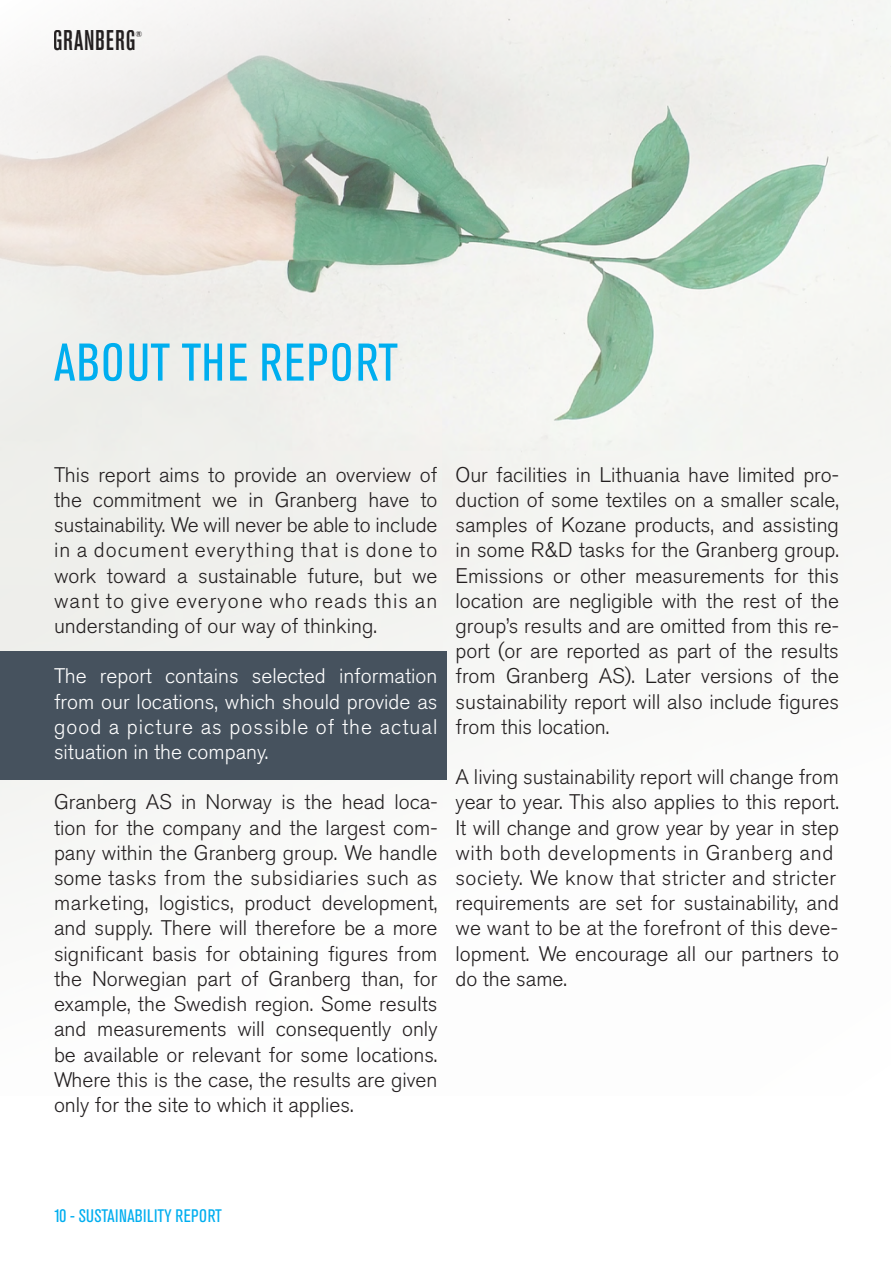
<style>
.page{position:relative;width:893px;height:1263px;background:#fff}
.page>*{position:absolute;margin:0;border:0;box-sizing:border-box;transform-origin:0 0}
.Page_Header_-_Blue{font:condensed 52.5px "Akzidenz Grotesk Pro";letter-spacing:.03em;color:#00aeef}
.t1{font:500 condensed 28.35px "Akzidenz Grotesk BE";letter-spacing:.03em;color:#231f20}
.t2{font:300 21px/25.2px "Akzidenz Grotesk Pro";color:#231f20;text-align:justify}
.t3{font:300 21px/25.2px "Akzidenz Grotesk Pro";color:#fff;text-align:justify}
.t4{font:300 21px "Akzidenz Grotesk Pro";letter-spacing:.025em;color:#231f20}
.t5{font:300 21px "Akzidenz Grotesk Pro";letter-spacing:.05em;color:#231f20}
.t6{font:condensed 18px "Akzidenz Grotesk Pro";letter-spacing:.02em;color:#00aeef}
.t7{font:500 condensed 8.55px "Akzidenz Grotesk BE";color:#231f20}
</style>
<div class="page">
<img style="left:0;top:0;width:891px;height:866px">
<div style="left:0;top:651px;width:446px;height:129px;background:#46525e"></div>
<h2 class="t1" style="left:53px;top:25px;width:84px">GRANBERG</h2>
<p class="t7" style="left:136px;top:29px;width:8px">®</p>
<p class="Page_Header_-_Blue" style="left:54px;top:328px;width:345px">ABOUT THE REPORT</p>
<p class="t2" style="left:54px;top:462px;width:385px">This report aims to provide an overview of the commitment we in Granberg have to sustainability. We will never be able to include</p>
<p class="t5" style="left:54px;top:536px;width:385px">in a document everything that is done to</p>
<p class="t2" style="left:54px;top:563px;width:385px">work toward a sustainable future, but we want to give everyone who reads this an</p>
<p class="t2" style="left:54px;top:613px;width:324px">understanding of our way of thinking.</p>
<p class="t3" style="left:54px;top:663px;width:385px">The report contains selected information from our locations, which should provide as good a picture as possible of the actual</p>
<p class="t3" style="left:54px;top:739px;width:216px">situation in the company.</p>
<p class="t2" style="left:54px;top:789px;width:385px">Granberg AS in Norway is the head loca&shy;tion for the company and the largest com&shy;pany within the Granberg group. We handle some tasks from the subsidiaries such as marketing, logistics, product development, and supply. There will therefore be a more significant basis for obtaining figures from the Norwegian part of Granberg than, for example, the Swedish region. Some results and measurements will consequently only be available or relevant for some locations.<br>Where this is the case, the results are given only for the site to which it applies.</p>
<p class="t2" style="left:455px;top:462px;width:385px">Our facilities in Lithuania have limited pro&shy;duction of some textiles on a smaller scale, samples of Kozane products, and assisting in some R&amp;D tasks for the Granberg group.<br>Emissions or other measurements for this location are negligible with the rest of the group’s results and are omitted from this re&shy;port (or are reported as part of the results from Granberg AS). Later versions of the sustainability report will also include figures from this location.</p>
<p class="t2" style="left:455px;top:764px;width:385px">A living sustainability report will change from year to year. This also applies to this report.<br>It will change and grow year by year in step with both developments in Granberg and</p>
<p class="t4" style="left:455px;top:864px;width:382px">society. We know that stricter and stricter</p>
<p class="t2" style="left:455px;top:890px;width:385px">requirements are set for sustainability, and we want to be at the forefront of this deve-</p>
<p class="t2" style="left:455px;top:941px;width:385px">lopment. We encourage all our partners to do the same.</p>
<p class="t6" style="left:54px;top:1204px;width:169px">10 - SUSTAINABILITY REPORT</p>
</div>
